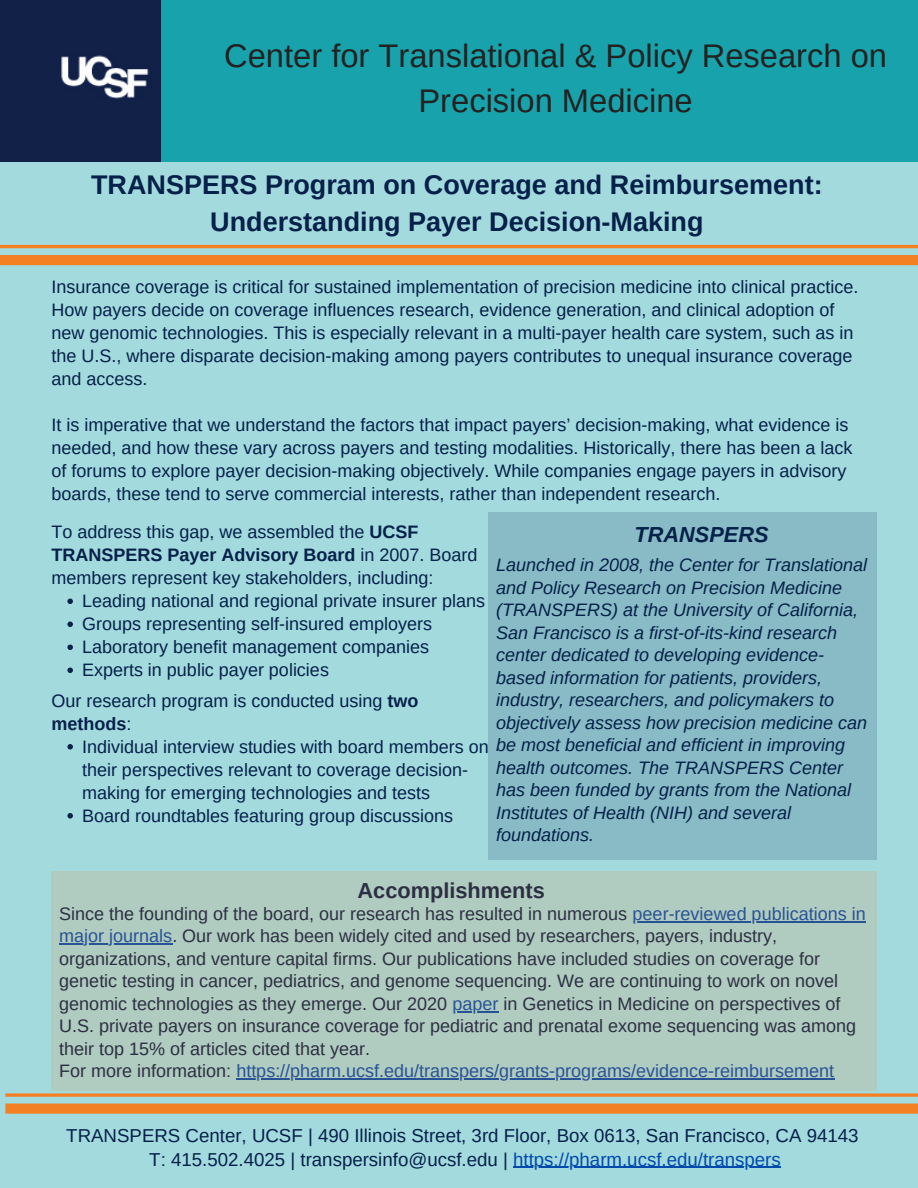
<style>
.page{position:relative;width:918px;height:1188px;background:#a3dade}
.page>*{position:absolute;margin:0;border:0;box-sizing:border-box;transform-origin:0 0}
.t1{font:32.7px/45px "Arimo";color:#222;text-align:center}
.t2{font:700 27px/37.2px "Arimo";color:#052049;text-align:center}
.t3{font:700 21.75px "Arimo";color:#052049}
.t4{font:italic 700 21.75px "Arimo";color:#052049}
.t5{font:18.75px/23.7px "Arimo";color:#052049;text-align:center}
.t6{font:18px/23px "Arimo";color:#052049}
.t7{font:italic 18px/22.5px "Arimo";color:#052049}
.s1{font-weight:700}
.s2{font-style:italic}
.s3{color:#004aad}
</style>
<div class="page">
<div style="left:160px;top:0;width:758px;height:161px;background:#18a3ac"></div>
<img style="left:0;top:0;width:160px;height:161px">
<svg style="left:5px;top:1093px;width:913px;height:21px"></svg>
<hr style="left:513px;top:1167px;width:268px;height:1px;background:#004aad">
<svg style="left:0;top:245px;width:918px;height:20px"></svg>
<svg style="left:67px;top:599px;width:6px;height:5px"></svg>
<svg style="left:67px;top:622px;width:6px;height:5px"></svg>
<svg style="left:67px;top:645px;width:6px;height:5px"></svg>
<svg style="left:67px;top:668px;width:6px;height:5px"></svg>
<svg style="left:67px;top:744px;width:6px;height:6px"></svg>
<svg style="left:67px;top:813px;width:6px;height:6px"></svg>
<div style="left:489px;top:512px;width:388px;height:348px;background:#88bbc5"></div>
<div style="left:51px;top:871px;width:826px;height:219px;background:#b0cbbf"></div>
<h1 class="t1" style="left:224px;top:34px;width:664px">Center for Translational &amp; Policy Research on<br>Precision Medicine</h1>
<h2 class="t2" style="left:91px;top:166px;width:733px">TRANSPERS Program on Coverage and Reimbursement:<br>Understanding Payer Decision-Making</h2>
<p class="t6" style="left:51px;top:276px;width:809px">Insurance coverage is critical for sustained implementation of precision medicine into clinical practice.<br>How payers decide on coverage influences research, evidence generation, and clinical adoption of new genomic technologies. This is especially relevant in a multi-payer health care system, such as in the U.S., where disparate decision-making among payers contributes to unequal insurance coverage and access.</p>
<p class="t6" style="left:51px;top:414px;width:803px">It is imperative that we understand the factors that impact payers’ decision-making, what evidence is needed, and how these vary across payers and testing modalities. Historically, there has been a lack of forums to explore payer decision-making objectively. While companies engage payers in advisory boards, these tend to serve commercial interests, rather than independent research.</p>
<p class="t6" style="left:51px;top:520px;width:427px">To address this gap, we assembled the <span class="s1">UCSF<br>TRANSPERS Payer Advisory Board</span> in 2007. Board members represent key stakeholders, including:</p>
<p class="t4" style="left:634px;top:522px;width:136px">TRANSPERS</p>
<p class="t7" style="left:496px;top:554px;width:373px">Launched in 2008, the Center for Translational and Policy Research on Precision Medicine (TRANSPERS) at the University of California, San Francisco is a first-of-its-kind research center dedicated to developing evidence&shy;based information for patients, providers, industry, researchers, and policymakers to objectively assess how precision medicine can</p>
<p class="t7" style="left:496px;top:756px;width:356px">health outcomes. The TRANSPERS Center has been funded by grants from the National Institutes of Health (NIH) and several foundations.</p>
<p class="t6" style="left:82px;top:589px;width:405px">Leading national and regional private insurer plans Groups representing self-insured employers Laboratory benefit management companies Experts in public payer policies</p>
<p class="t6" style="left:51px;top:689px;width:369px">Our research program is conducted using <span class="s1">two methods</span>:</p>
<p class="t6" style="left:82px;top:735px;width:765px">Individual interview studies with board members on <span class="s2">be most beneficial and efficient in improving </span>their perspectives relevant to coverage decision-<br>making for emerging technologies and tests<br>Board roundtables featuring group discussions</p>
<p class="t3" style="left:358px;top:879px;width:189px">Accomplishments</p>
<p class="t6" style="left:59px;top:902px;width:808px;line-height:22.5px">Since the founding of the board, our research has resulted in numerous <span class="s3">peer-reviewed publications in major journals</span>. Our work has been widely cited and used by researchers, payers, industry, organizations, and venture capital firms. Our publications have included studies on coverage for genetic testing in cancer, pediatrics, and genome sequencing. We are continuing to work on novel genomic technologies as they emerge. Our 2020 <span class="s3">paper</span> in Genetics in Medicine on perspectives of U.S. private payers on insurance coverage for pediatric and prenatal exome sequencing was among their top 15% of articles cited that year.<br>For more information: <span class="s3">https://pharm.ucsf.edu/transpers/grants-programs/evidence-reimbursement</span></p>
<p class="t5" style="left:66px;top:1124px;width:794px">TRANSPERS Center, UCSF | 490 Illinois Street, 3rd Floor, Box 0613, San Francisco, CA 94143<br>T: 415.502.4025 | transpersinfo@ucsf.edu | <span class="s3">https://pharm.ucsf.edu/transpers</span></p>
</div>
